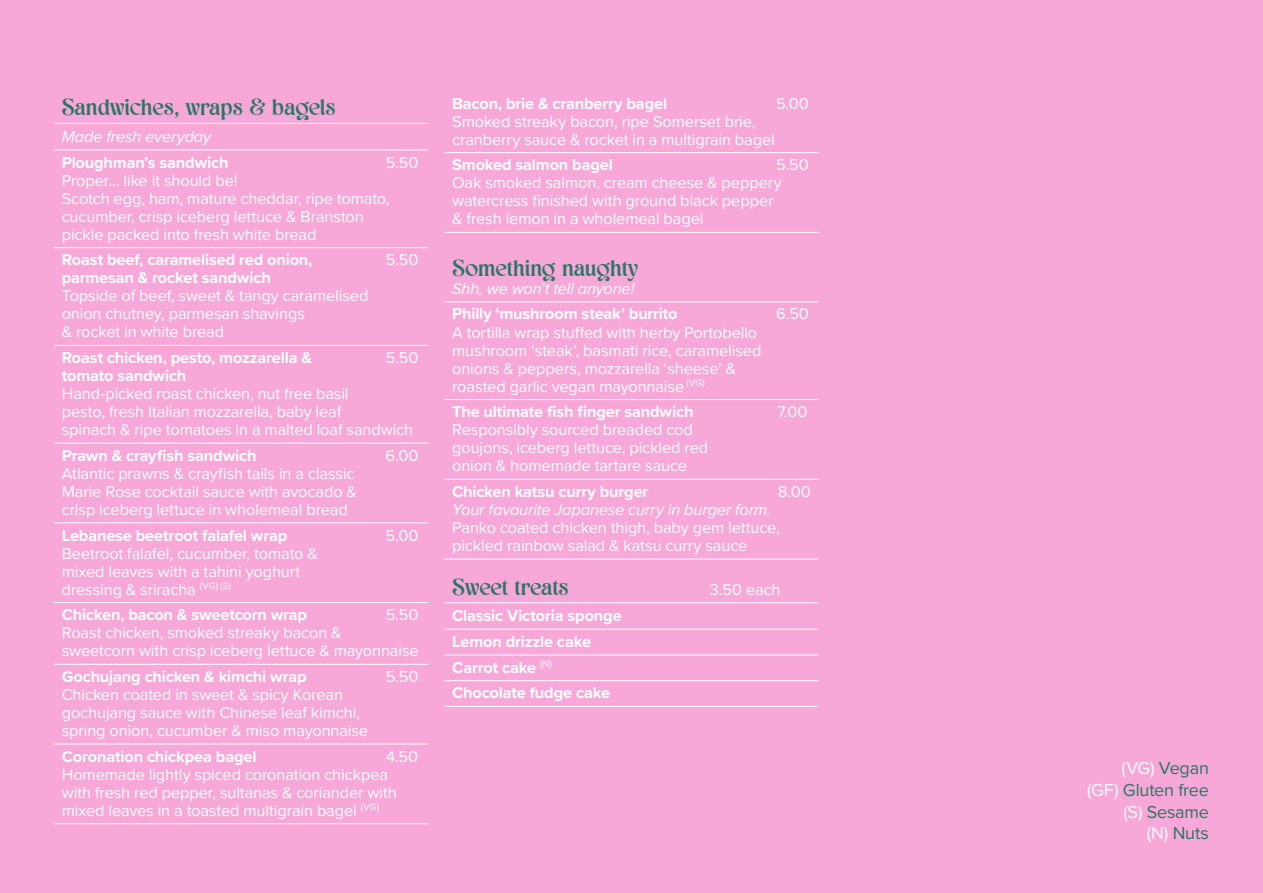
<style>
.page{position:relative;width:1263px;height:893px;background:#f7a8d8}
.page>*{position:absolute;margin:0;border:0;box-sizing:border-box;transform-origin:0 0}
.t1{font:23.1px "Gerova";letter-spacing:-.01em;color:#297664}
.t2{font:18px "Proxima Nova";letter-spacing:-.01em;color:#297664}
.t3{font:16.35px/18px "Proxima Nova";letter-spacing:-.005em;color:#fff}
.t4{font:700 16.35px "Proxima Nova";letter-spacing:-.01em;color:#fff}
.t5{font:italic 16.35px "Proxima Nova";letter-spacing:-.01em;color:#fff}
.s1{font-weight:700}
.s2{font-style:italic}
.s3{color:#fff}
</style>
<div class="page">
<hr style="left:54px;top:123px;width:374px;height:1px;background:#fff">
<hr style="left:54px;top:150px;width:374px;height:1px;background:#fff">
<hr style="left:54px;top:247px;width:374px;height:1px;background:#fff">
<hr style="left:54px;top:345px;width:374px;height:1px;background:#fff">
<hr style="left:54px;top:443px;width:374px;height:1px;background:#fff">
<hr style="left:54px;top:522px;width:374px;height:1px;background:#fff">
<hr style="left:54px;top:602px;width:374px;height:1px;background:#fff">
<hr style="left:54px;top:664px;width:374px;height:1px;background:#fff">
<hr style="left:54px;top:744px;width:374px;height:1px;background:#fff">
<hr style="left:54px;top:823px;width:374px;height:1px;background:#fff">
<hr style="left:444px;top:152px;width:374px;height:1px;background:#fff">
<hr style="left:444px;top:232px;width:374px;height:1px;background:#fff">
<hr style="left:444px;top:301px;width:374px;height:1px;background:#fff">
<hr style="left:444px;top:399px;width:374px;height:1px;background:#fff">
<hr style="left:444px;top:479px;width:374px;height:1px;background:#fff">
<hr style="left:444px;top:559px;width:374px;height:1px;background:#fff">
<hr style="left:444px;top:602px;width:374px;height:1px;background:#fff">
<hr style="left:444px;top:629px;width:374px;height:1px;background:#fff">
<hr style="left:444px;top:655px;width:374px;height:1px;background:#fff">
<hr style="left:444px;top:680px;width:374px;height:1px;background:#fff">
<hr style="left:444px;top:706px;width:374px;height:1px;background:#fff">
<p class="t1" style="left:62px;top:94px;width:275px">Sandwiches, wraps &amp; bagels</p>
<p class="t5" style="left:62px;top:124px;width:151px">Made fresh everyday</p>
<p class="t4" style="left:62px;top:150px;width:168px">Ploughman’s sandwich</p>
<p class="t3" style="left:386px;top:152px;width:34px">5.50</p>
<p class="t3" style="left:62px;top:170px;width:329px">Proper… like it should be!<br>Scotch egg, ham, mature cheddar, ripe tomato, cucumber, crisp iceberg lettuce &amp; Branston pickle packed into fresh white bread</p>
<p class="t4" style="left:62px;top:248px;width:252px">Roast beef, caramelised red onion,</p>
<p class="t3" style="left:386px;top:250px;width:34px">5.50</p>
<p class="t3" style="left:62px;top:268px;width:308px"><span class="s1">parmesan &amp; rocket sandwich<br></span>Topside of beef, sweet &amp; tangy caramelised onion chutney, parmesan shavings<br>&amp; rocket in white bread</p>
<p class="t4" style="left:62px;top:345px;width:252px">Roast chicken, pesto, mozzarella &amp;</p>
<p class="t3" style="left:386px;top:348px;width:34px">5.50</p>
<p class="t3" style="left:62px;top:366px;width:353px"><span class="s1">tomato sandwich<br></span>Hand-picked roast chicken, nut free basil<br>pesto, fresh Italian mozzarella, baby leaf<br>spinach &amp; ripe tomatoes in a malted loaf sandwich</p>
<p class="t4" style="left:62px;top:443px;width:196px">Prawn &amp; crayfish sandwich</p>
<p class="t3" style="left:386px;top:446px;width:34px">6.00</p>
<p class="t3" style="left:62px;top:464px;width:297px">Atlantic prawns &amp; crayfish tails in a classic<br>Marie Rose cocktail sauce with avocado &amp; crisp iceberg lettuce in wholemeal bread</p>
<p class="t4" style="left:62px;top:523px;width:227px">Lebanese beetroot falafel wrap</p>
<p class="t3" style="left:386px;top:525px;width:34px">5.00</p>
<p class="t3" style="left:62px;top:543px;width:258px">Beetroot falafel, cucumber, tomato &amp; mixed leaves with a tahini yoghurt dressing &amp; sriracha <sup>(VG)</sup> <sup>(S)</sup></p>
<p class="t4" style="left:62px;top:603px;width:247px">Chicken, bacon &amp; sweetcorn wrap</p>
<p class="t3" style="left:386px;top:605px;width:34px">5.50</p>
<p class="t3" style="left:62px;top:623px;width:358px">Roast chicken, smoked streaky bacon &amp; sweetcorn with crisp iceberg lettuce &amp; mayonnaise</p>
<p class="t4" style="left:62px;top:664px;width:246px">Gochujang chicken &amp; kimchi wrap</p>
<p class="t3" style="left:386px;top:667px;width:34px">5.50</p>
<p class="t3" style="left:62px;top:685px;width:308px">Chicken coated in sweet &amp; spicy Korean gochujang sauce with Chinese leaf kimchi, spring onion, cucumber &amp; miso mayonnaise</p>
<p class="t4" style="left:62px;top:744px;width:196px">Coronation chickpea bagel</p>
<p class="t3" style="left:62px;top:746px;width:358px;text-indent:324px">4.50<br>Homemade lightly spiced coronation chickpea with fresh red pepper, sultanas &amp; coriander with mixed leaves in a toasted multigrain bagel <sup>(VG)</sup></p>
<p class="t4" style="left:452px;top:91px;width:216px">Bacon, brie &amp; cranberry bagel</p>
<p class="t3" style="left:776px;top:93px;width:34px">5.00</p>
<p class="t3" style="left:452px;top:111px;width:324px">Smoked streaky bacon, ripe Somerset brie, cranberry sauce &amp; rocket in a multigrain bagel</p>
<p class="t4" style="left:452px;top:153px;width:162px">Smoked salmon bagel</p>
<p class="t3" style="left:452px;top:155px;width:358px;text-indent:324px">5.50<br>Oak smoked salmon, cream cheese &amp; peppery watercress finished with ground black pepper<br>&amp; fresh lemon in a wholemeal bagel</p>
<p class="t1" style="left:452px;top:254px;width:188px">Something naughty</p>
<p class="t5" style="left:452px;top:276px;width:184px">Shh, we won’t tell anyone!</p>
<p class="t4" style="left:452px;top:302px;width:227px">Philly ‘mushroom steak’ burrito</p>
<p class="t3" style="left:776px;top:304px;width:34px">6.50</p>
<p class="t3" style="left:452px;top:322px;width:311px">A tortilla wrap stuffed with herby Portobello mushroom ‘steak’, basmati rice, caramelised onions &amp; peppers, mozzarella ‘sheese’ &amp; roasted garlic vegan mayonnaise <sup>(VG)</sup></p>
<p class="t4" style="left:452px;top:400px;width:243px">The ultimate fish finger sandwich</p>
<p class="t3" style="left:777px;top:402px;width:32px">7.00</p>
<p class="t3" style="left:452px;top:420px;width:258px">Responsibly sourced breaded cod goujons, iceberg lettuce, pickled red onion &amp; homemade tartare sauce</p>
<p class="t4" style="left:452px;top:479px;width:198px">Chicken katsu curry burger</p>
<p class="t3" style="left:778px;top:482px;width:34px">8.00</p>
<p class="t3" style="left:452px;top:500px;width:329px"><span class="s2">Your favourite Japanese curry in burger form.<br></span>Panko coated chicken thigh, baby gem lettuce, pickled rainbow salad &amp; katsu curry sauce</p>
<p class="t1" style="left:452px;top:573px;width:118px">Sweet treats</p>
<p class="t3" style="left:710px;top:579px;width:72px">3.50 each</p>
<p class="t4" style="left:452px;top:603px;width:171px">Classic Victoria sponge</p>
<p class="t4" style="left:452px;top:629px;width:140px">Lemon drizzle cake</p>
<p class="t4" style="left:452px;top:655px;width:101px">Carrot cake <sup>(N)</sup></p>
<p class="t4" style="left:452px;top:681px;width:159px">Chocolate fudge cake</p>
<p class="t2" style="left:1121px;top:755px;width:89px"><span class="s3">(VG)</span> Vegan</p>
<p class="t2" style="left:1087px;top:776px;width:123px"><span class="s3">(GF)</span> Gluten free</p>
<p class="t2" style="left:1123px;top:798px;width:87px"><span class="s3">(S)</span> Sesame</p>
<p class="t2" style="left:1147px;top:820px;width:64px"><span class="s3">(N)</span> Nuts</p>
</div>
